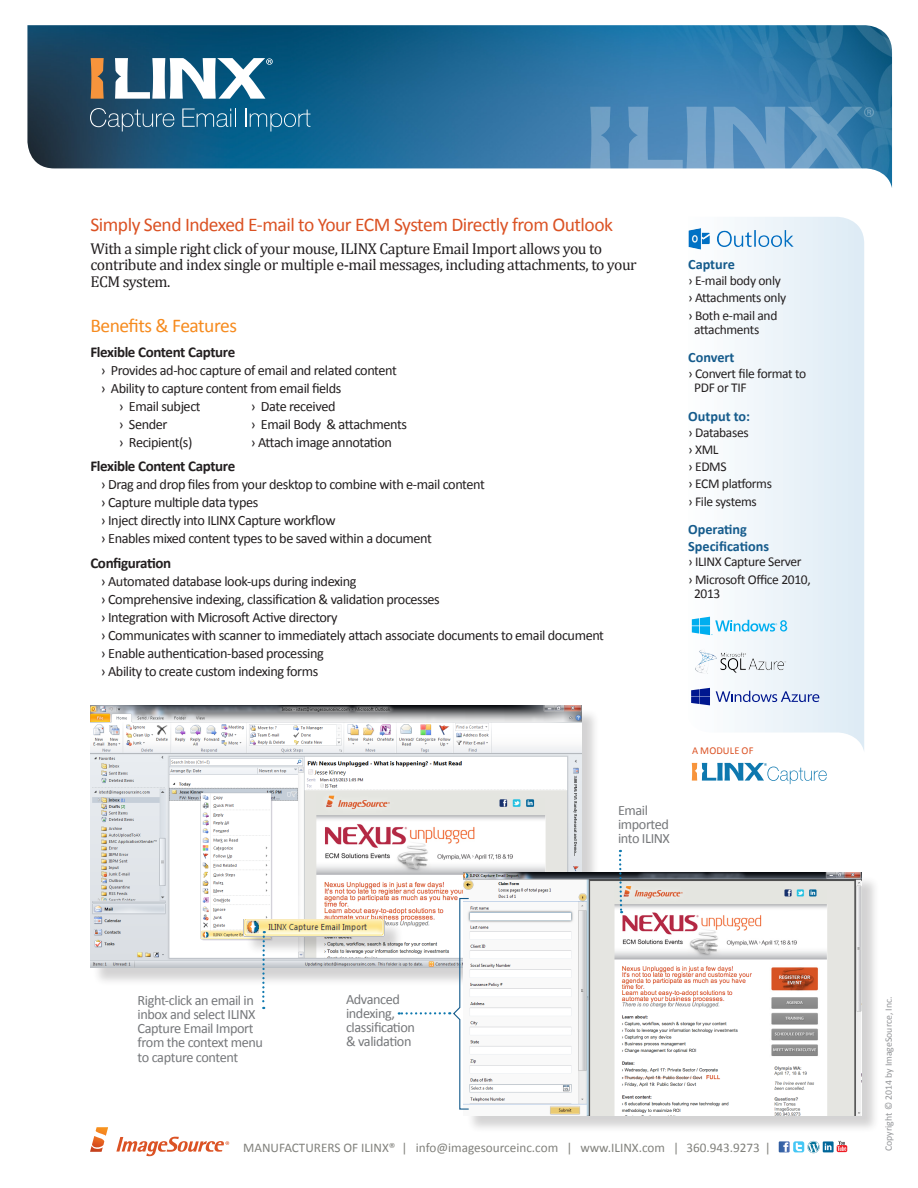
<style>
.page{position:relative;width:918px;height:1188px;background:#fff}
.page>*{position:absolute;margin:0;border:0;box-sizing:border-box;transform-origin:0 0}
.Product_Description{font:19.5px "Calibri";letter-spacing:-.025em;color:#db5224}
.Intro_Paragraph{font:19.5px "Calibri";letter-spacing:-.025em;color:#f68b1f}
.Intro_Paragraph-2{font:15.75px/16.5px "Cambria";letter-spacing:-.03em;color:#231f20}
.Subhead_body{font:700 15px "Calibri";letter-spacing:-.025em;color:#231f20}
.Body_list{font:14.25px "Calibri";letter-spacing:-.03em;color:#231f20}
.Callouts{font:14.25px/14.2px "Calibri";letter-spacing:-.03em;color:#76787b}
.SideBar_Head{font:700 14.25px/16.5px "Calibri";color:#155b8c}
.SideBar_List{font:13.5px/14.2px "Calibri";letter-spacing:-.025em;color:#231f20}
.t1{font:13.2px "Calibri";color:#81817c}
.Body_list-2{font:10.5px "Calibri";letter-spacing:.01em;color:#db5224}
.t2{font:9.75px "Calibri";color:#939598}
</style>
<div class="page">
<img style="left:27px;top:25px;width:865px;height:163px">
<svg style="left:90px;top:1127px;width:18px;height:25px"></svg>
<svg style="left:116px;top:1137px;width:113px;height:19px"></svg>
<svg style="left:779px;top:1141px;width:11px;height:11px"></svg>
<svg style="left:793px;top:1141px;width:11px;height:11px"></svg>
<svg style="left:796px;top:1141px;width:50px;height:12px"></svg>
<svg style="left:590px;top:107px;width:21px;height:63px"></svg>
<svg style="left:628px;top:107px;width:79px;height:63px;background:#6699c3"></svg>
<svg style="left:714px;top:107px;width:160px;height:63px;background:#5e95bf"></svg>
<svg style="left:691px;top:217px;width:173px;height:533px"></svg>
<svg style="left:91px;top:58px;width:13px;height:41px"></svg>
<svg style="left:115px;top:58px;width:158px;height:41px"></svg>
<svg style="left:90px;top:108px;width:85px;height:23px;background:#39637f"></svg>
<svg style="left:182px;top:109px;width:54px;height:18px"></svg>
<svg style="left:245px;top:109px;width:65px;height:22px"></svg>
<div style="left:92px;top:708px;width:508px;height:278px;background:#231f20;opacity:.2"></div>
<img style="left:90px;top:706px;width:491px;height:262px">
<div style="left:246px;top:921px;width:157px;height:34px;background:#231f20;opacity:.2"></div>
<img style="left:243px;top:919px;width:141px;height:17px">
<div style="left:466px;top:875px;width:414px;height:259px;background:#231f20;opacity:.2"></div>
<img style="left:464px;top:873px;width:397px;height:242px">
<svg style="left:261px;top:931px;width:5px;height:78px"></svg>
<svg style="left:618px;top:850px;width:5px;height:63px"></svg>
<img style="left:688px;top:223px;width:115px;height:30px">
<svg style="left:399px;top:897px;width:71px;height:213px"></svg>
<svg style="left:692px;top:763px;width:135px;height:21px"></svg>
<svg style="left:692px;top:617px;width:95px;height:18px"></svg>
<svg style="left:691px;top:688px;width:19px;height:17px"></svg>
<svg style="left:716px;top:691px;width:103px;height:11px"></svg>
<img style="left:691px;top:646px;width:101px;height:32px">
<p class="Product_Description" style="left:90px;top:213px;width:524px">Simply Send Indexed E-mail to Your ECM System Directly from Outlook</p>
<p class="Intro_Paragraph-2" style="left:90px;top:240px;width:548px">With a simple right click of your mouse, ILINX Capture Email Import allows you to contribute and index single or multiple e-mail messages, including attachments, to your<br>ECM system.</p>
<p class="Intro_Paragraph" style="left:90px;top:313px;width:148px">Benefits &amp; Features</p>
<p class="Subhead_body" style="left:90px;top:342px;width:146px">Flexible Content Capture</p>
<p class="Body_list" style="left:101px;top:361px;width:298px">› Provides ad-hoc capture of email and related content</p>
<p class="Body_list" style="left:101px;top:379px;width:242px">› Ability to capture content from email fields</p>
<p class="Body_list" style="left:119px;top:397px;width:83px">› Email subject</p>
<p class="Body_list" style="left:251px;top:397px;width:86px">› Date received</p>
<p class="Body_list" style="left:119px;top:415px;width:50px">› Sender</p>
<p class="Body_list" style="left:251px;top:415px;width:158px">› Email Body &amp; attachments</p>
<p class="Body_list" style="left:119px;top:433px;width:75px">› Recipient(s)</p>
<p class="Body_list" style="left:251px;top:433px;width:143px">› Attach image annotation</p>
<p class="Subhead_body" style="left:90px;top:457px;width:146px">Flexible Content Capture</p>
<p class="Body_list" style="left:101px;top:476px;width:386px">› Drag and drop files from your desktop to combine with e-mail content</p>
<p class="Body_list" style="left:101px;top:494px;width:159px">› Capture multiple data types</p>
<p class="Body_list" style="left:101px;top:512px;width:236px">› Inject directly into ILINX Capture workflow</p>
<p class="Body_list" style="left:101px;top:530px;width:332px">› Enables mixed content types to be saved within a document</p>
<p class="Subhead_body" style="left:90px;top:554px;width:82px">Configuration</p>
<p class="Body_list" style="left:101px;top:572px;width:257px">› Automated database look-ups during indexing</p>
<p class="Body_list" style="left:101px;top:590px;width:340px">› Comprehensive indexing, classification &amp; validation processes</p>
<p class="Body_list" style="left:101px;top:608px;width:238px">› Integration with Microsoft Active directory</p>
<p class="Body_list" style="left:101px;top:626px;width:505px">› Communicates with scanner to immediately attach associate documents to email document</p>
<p class="Body_list" style="left:101px;top:644px;width:225px">› Enable authentication-based processing</p>
<p class="Body_list" style="left:101px;top:662px;width:219px">› Ability to create custom indexing forms</p>
<p class="SideBar_Head" style="left:688px;top:256px;width:48px">Capture</p>
<p class="SideBar_List" style="left:688px;top:274px;width:94px">› E-mail body only</p>
<p class="SideBar_List" style="left:688px;top:291px;width:100px">› Attachments only</p>
<p class="SideBar_List" style="left:694px;top:308px;width:85px;text-indent:-6px">› Both e-mail and attachments</p>
<p class="SideBar_Head" style="left:688px;top:349px;width:48px">Convert</p>
<p class="SideBar_List" style="left:694px;top:367px;width:114px;text-indent:-6px">› Convert file format to<br>PDF or TIF</p>
<p class="SideBar_Head" style="left:688px;top:408px;width:64px">Output to:</p>
<p class="SideBar_List" style="left:688px;top:425px;width:62px">› Databases</p>
<p class="SideBar_List" style="left:688px;top:442px;width:32px">› XML</p>
<p class="SideBar_List" style="left:688px;top:460px;width:40px">› EDMS</p>
<p class="SideBar_List" style="left:688px;top:477px;width:85px">› ECM platforms</p>
<p class="SideBar_List" style="left:688px;top:494px;width:70px">› File systems</p>
<p class="SideBar_Head" style="left:688px;top:521px;width:83px">Operating<br>Specifications</p>
<p class="SideBar_List" style="left:688px;top:555px;width:115px">› ILINX Capture Server</p>
<p class="SideBar_List" style="left:694px;top:572px;width:118px;text-indent:-6px">› Microsoft Office 2010,<br>2013</p>
<p class="Callouts" style="left:618px;top:803px;width:54px">Email imported into ILINX</p>
<p class="Body_list-2" style="left:692px;top:744px;width:63px">A MODULE OF</p>
<p class="Callouts" style="left:138px;top:993px;width:127px">Right-click an email in inbox and select ILINX<br>Capture Email Import from the context menu to capture content</p>
<p class="Callouts" style="left:346px;top:992px;width:71px">Advanced indexing, classification &amp; validation</p>
<p class="t1" style="left:243px;top:1139px;width:529px">MANUFACTURERS OF ILINX® | info@imagesourceinc.com | www.ILINX.com | 360.943.9273 |</p>
<p class="t2" style="left:882px;top:1151px;width:156px;rotate:-90deg">Copyright © 2014 by ImageSource, Inc.</p>
</div>
